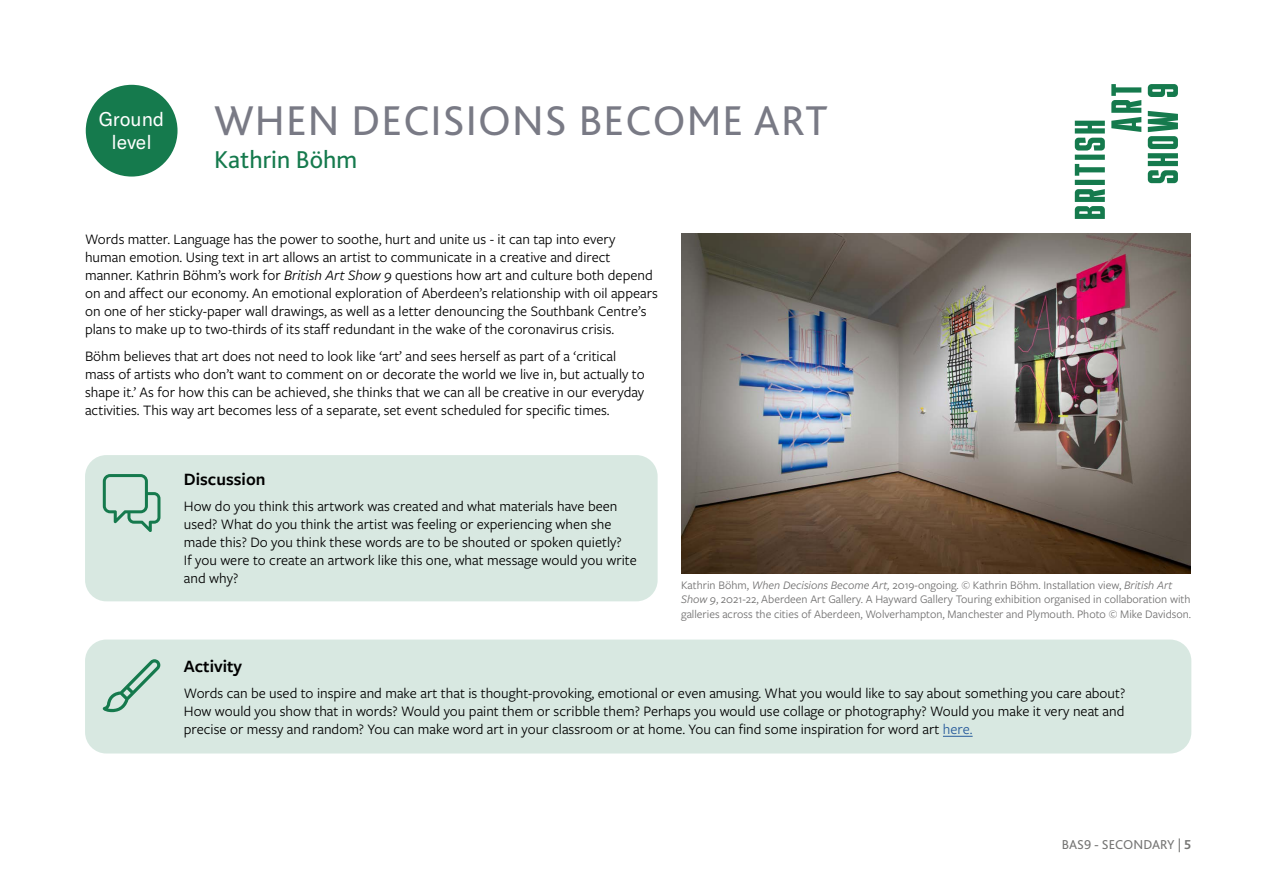
<style>
.page{position:relative;width:1263px;height:893px;background:#fff}
.page>*{position:absolute;margin:0;border:0;box-sizing:border-box;transform-origin:0 0}
._1__Title{font:43.5px "Bliss Pro";letter-spacing:.025em;color:#797a85}
._2__Sub_artist{font:25.5px "Bliss Pro";color:#157a4d}
.t1{font:19.5px "GT America";color:#fff}
._3__body{font:600 18px "Freight Sans Pro";color:#000}
._3__body-2{font:15px/18px "Freight Sans Pro";color:#000}
.t2{font:13.5px "Bliss Pro";color:#757574}
.Artist_name{font:12px/14.4px "Freight Sans Pro";color:#706f6f}
.s1{font-style:italic}
.s2{color:#275b9b}
.s3{font-weight:700}
</style>
<div class="page">
<div style="left:86px;top:85px;width:92px;height:92px;background:#157a4d;border-radius:50%"></div>
<div style="left:85px;top:455px;width:573px;height:146px;background:#d8e8e1;border-radius:21px"></div>
<div style="left:85px;top:639px;width:1106px;height:114px;background:#d8e8e1;border-radius:21px"></div>
<hr style="left:943px;top:736px;width:30px;height:1px;background:#275b9b">
<svg style="left:103px;top:474px;width:57px;height:58px"></svg>
<svg style="left:1075px;top:121px;width:30px;height:98px"></svg>
<svg style="left:1111px;top:84px;width:30px;height:48px"></svg>
<svg style="left:1148px;top:84px;width:30px;height:99px"></svg>
<svg style="left:103px;top:659px;width:57px;height:53px"></svg>
<img style="left:682px;top:234px;width:508px;height:339px">
<p class="t1" style="left:99px;top:108px;width:67px">Ground</p>
<p class="t1" style="left:112px;top:131px;width:42px">level</p>
<p class="_1__Title" style="left:214px;top:94px;width:615px">WHEN DECISIONS BECOME ART</p>
<p class="_2__Sub_artist" style="left:214px;top:144px;width:145px">Kathrin Böhm</p>
<p class="_3__body-2" style="left:85px;top:230px;width:574px">Words matter. Language has the power to soothe, hurt and unite us - it can tap into every human emotion. Using text in art allows an artist to communicate in a creative and direct manner. Kathrin Böhm’s work for <span class="s1">British Art Show 9</span> questions how art and culture both depend on and affect our economy. An emotional exploration of Aberdeen’s relationship with oil appears on one of her sticky-paper wall drawings, as well as a letter denouncing the Southbank Centre’s plans to make up to two-thirds of its staff redundant in the wake of the coronavirus crisis.</p>
<p class="_3__body-2" style="left:85px;top:346px;width:561px">Böhm believes that art does not need to look like ‘art’ and sees herself as part of a ‘critical mass of artists who don’t want to comment on or decorate the world we live in, but actually to shape it.’ As for how this can be achieved, she thinks that we can all be creative in our everyday activities. This way art becomes less of a separate, set event scheduled for specific times.</p>
<p class="_3__body" style="left:184px;top:467px;width:83px">Discussion</p>
<p class="_3__body-2" style="left:184px;top:497px;width:454px">How do you think this artwork was created and what materials have been used? What do you think the artist was feeling or experiencing when she made this? Do you think these words are to be shouted or spoken quietly?<br>If you were to create an artwork like this one, what message would you write and why?</p>
<p class="Artist_name" style="left:681px;top:577px;width:512px">Kathrin Böhm, <span class="s1">When Decisions Become Art,</span> 2019-ongoing. © Kathrin Böhm. Installation view, <span class="s1">British Art<br>Show 9</span>, 2021-22, Aberdeen Art Gallery. A Hayward Gallery Touring exhibition organised in collaboration with galleries across the cities of Aberdeen, Wolverhampton, Manchester and Plymouth. Photo © Mike Davidson.</p>
<p class="_3__body" style="left:184px;top:654px;width:60px">Activity</p>
<p class="_3__body-2" style="left:184px;top:684px;width:943px;text-align:justify">Words can be used to inspire and make art that is thought-provoking, emotional or even amusing. What you would like to say about something you care about?<br>How would you show that in words? Would you paint them or scribble them? Perhaps you would use collage or photography? Would you make it very neat and precise or messy and random? You can make word art in your classroom or at home. You can find some inspiration for word art <span class="s2">here.</span></p>
<p class="t2" style="left:1062px;top:836px;width:131px">BAS9 - SECONDARY | <span class="s3">5</span></p>
</div>
